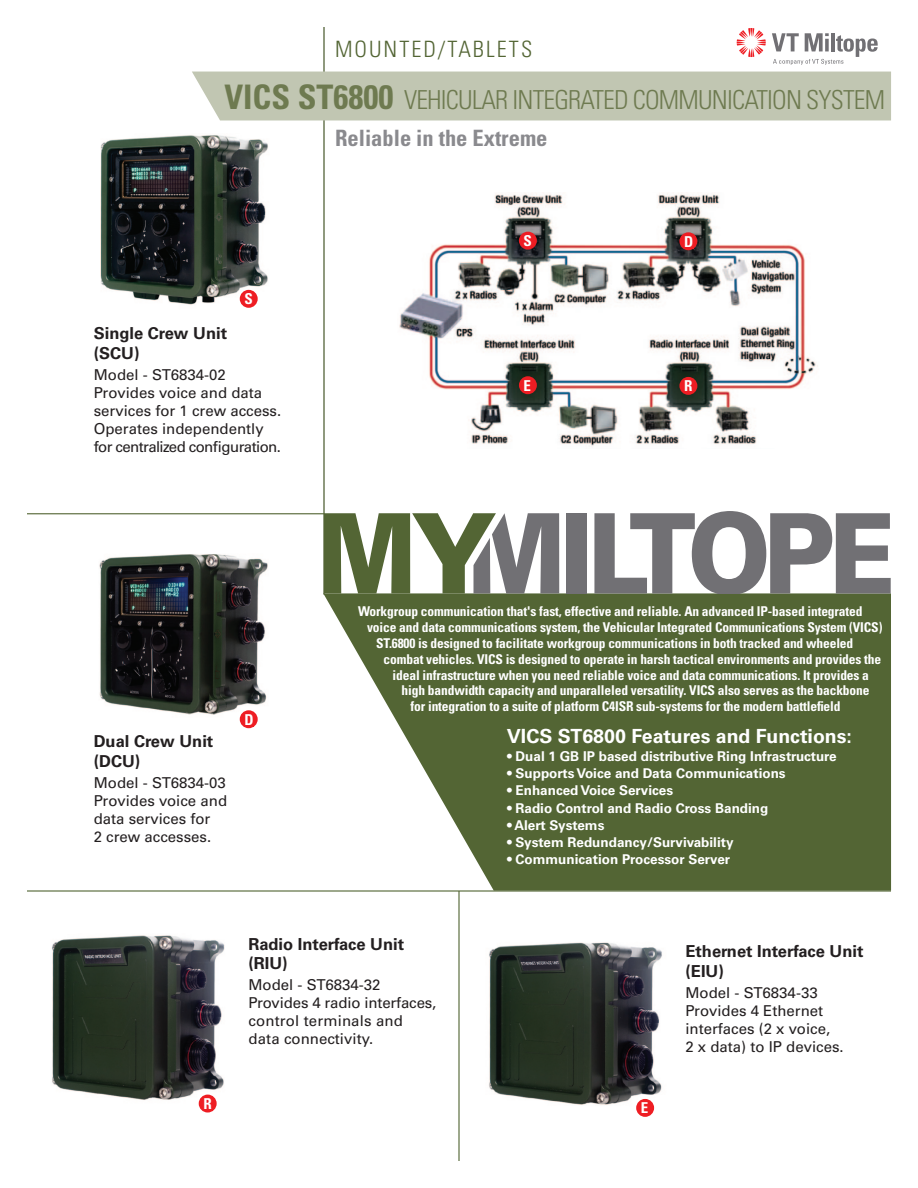
<style>
.page{position:relative;width:918px;height:1188px;background:#fff}
.page>*{position:absolute;margin:0;border:0;box-sizing:border-box;transform-origin:0 0}
.t1{font:300 condensed 26.1px "Univers LT Std";letter-spacing:-.03em;color:#6e7a50}
.t2{font:700 condensed 22.5px "Univers LT Std";color:#8a8a8e}
.t3{font:300 condensed 22.5px "Univers LT Std";letter-spacing:.09em;color:#536534}
.t4{font:700 19.5px "Univers LT Std";color:#fff}
.t5{font:700 16.5px/19.8px "Univers LT Std";color:#231f20}
.t6{font:15px/18px "Univers LT Std";color:#231f20}
.t7{font:700 condensed 15px "Univers LT Std";color:#fff}
.t8{font:700 condensed 13.5px "Univers LT Std";letter-spacing:-.01em;color:#fff}
.t9{font:700 13.5px "Univers LT Std";color:#fff}
.s1{font-weight:700;font-size:33.75px}
.s2{font-stretch:normal;font-size:19.5px;color:#fff}
</style>
<div class="page">
<hr style="left:27px;top:890px;width:864px;height:2px;background:#536534">
<hr style="left:458px;top:891px;width:2px;height:270px;background:#536534">
<hr style="left:323px;top:593px;width:568px;height:2px;background:#536534">
<hr style="left:323px;top:27px;width:2px;height:567px;background:#536534">
<div style="left:192px;top:72px;width:699px;height:48px;background:#c1c6b2"></div>
<div style="left:567px;top:513px;width:20px;height:80px;background:#717074"></div>
<svg style="left:594px;top:511px;width:297px;height:83px"></svg>
<svg style="left:324px;top:513px;width:235px;height:80px"></svg>
<svg style="left:324px;top:595px;width:567px;height:296px;background:#6c7c52"></svg>
<svg style="left:737px;top:28px;width:29px;height:29px"></svg>
<svg style="left:772px;top:33px;width:106px;height:32px"></svg>
<hr style="left:27px;top:513px;width:297px;height:1px;background:#536534">
<img style="left:399px;top:193px;width:419px;height:253px">
<img style="left:100px;top:135px;width:168px;height:173px">
<img style="left:99px;top:554px;width:169px;height:165px">
<img style="left:51px;top:935px;width:174px;height:171px">
<img style="left:489px;top:942px;width:173px;height:170px">
<div style="left:519px;top:376px;width:18px;height:18px;background:#ee1d23;border-radius:50%"></div>
<div style="left:679px;top:377px;width:18px;height:18px;background:#ee1d23;border-radius:50%"></div>
<div style="left:679px;top:232px;width:18px;height:18px;background:#ee1d23;border-radius:50%"></div>
<div style="left:519px;top:232px;width:18px;height:18px;background:#ee1d23;border-radius:50%"></div>
<div style="left:636px;top:1099px;width:18px;height:18px;background:#ee1d23;border-radius:50%"></div>
<div style="left:199px;top:1095px;width:18px;height:18px;background:#ee1d23;border-radius:50%"></div>
<div style="left:240px;top:710px;width:18px;height:18px;background:#ee1d23;border-radius:50%"></div>
<div style="left:240px;top:290px;width:18px;height:18px;background:#ee1d23;border-radius:50%"></div>
<h2 class="t3" style="left:335px;top:36px;width:199px">MOUNTED/TABLETS</h2>
<h1 class="t1" style="left:224px;top:84px;width:662px"><span class="s1">VICS ST6800</span> VEHICULAR INTEGRATED COMMUNICATION SYSTEM</h1>
<h2 class="t2" style="left:335px;top:124px;width:219px">Reliable in the Extreme<span class="s2">:</span></h2>
<p class="t7" style="left:244px;top:290px;width:10px">S</p>
<p class="t5" style="left:94px;top:323px;width:135px">Single Crew Unit (SCU)</p>
<p class="t6" style="left:94px;top:366px;width:189px">Model - ST6834-02<br>Provides voice and data services for 1 crew access.<br>Operates independently for centralized configuration.</p>
<p class="t5" style="left:94px;top:732px;width:121px">Dual Crew Unit (DCU)</p>
<p class="t6" style="left:94px;top:774px;width:135px">Model - ST6834-03<br>Provides voice and data services for<br>2 crew accesses.</p>
<p class="t7" style="left:244px;top:710px;width:11px">D</p>
<p class="t7" style="left:524px;top:232px;width:10px">S</p>
<p class="t7" style="left:684px;top:232px;width:11px">D</p>
<p class="t7" style="left:524px;top:376px;width:9px">E</p>
<p class="t7" style="left:684px;top:377px;width:10px">R</p>
<p class="t8" style="left:358px;top:603px;width:506px">Workgroup communication that's fast, effective and reliable. An advanced IP-based integrated</p>
<p class="t8" style="left:367px;top:619px;width:517px">voice and data communications system, the Vehicular Integrated Communications System (VICS)</p>
<p class="t8" style="left:376px;top:635px;width:479px">ST.6800 is designed to facilitate workgroup communications in both tracked and wheeled</p>
<p class="t8" style="left:384px;top:651px;width:499px">combat vehicles. VICS is designed to operate in harsh tactical environments and provides the</p>
<p class="t8" style="left:393px;top:666px;width:478px">ideal infrastructure when you need reliable voice and data communications. It provides a</p>
<p class="t8" style="left:402px;top:682px;width:469px">high bandwidth capacity and unparalleled versatility. VICS also serves as the backbone</p>
<p class="t8" style="left:411px;top:698px;width:432px">for integration to a suite of platform C4ISR sub-systems for the modern battlefield</p>
<h3 class="t4" style="left:507px;top:725px;width:347px">VICS ST6800 Features and Functions:</h3>
<p class="t9" style="left:507px;top:748px;width:331px">• Dual 1 GB IP based distributive Ring Infrastructure</p>
<p class="t9" style="left:507px;top:766px;width:280px">• Supports Voice and Data Communications</p>
<p class="t9" style="left:507px;top:783px;width:168px">• Enhanced Voice Services</p>
<p class="t9" style="left:507px;top:800px;width:263px">• Radio Control and Radio Cross Banding</p>
<p class="t9" style="left:507px;top:817px;width:99px">• Alert Systems</p>
<p class="t9" style="left:507px;top:834px;width:228px">• System Redundancy/Survivability</p>
<p class="t9" style="left:507px;top:851px;width:225px">• Communication Processor Server</p>
<p class="t7" style="left:203px;top:1094px;width:10px">R</p>
<p class="t5" style="left:248px;top:934px;width:157px">Radio Interface Unit (RIU)</p>
<p class="t6" style="left:248px;top:976px;width:189px">Model - ST6834-32<br>Provides 4 radio interfaces, control terminals and data connectivity.</p>
<p class="t7" style="left:641px;top:1099px;width:9px">E</p>
<p class="t5" style="left:685px;top:942px;width:180px">Ethernet Interface Unit (EIU)</p>
<p class="t6" style="left:685px;top:984px;width:160px">Model - ST6834-33<br>Provides 4 Ethernet interfaces (2 x voice,<br>2 x data) to IP devices.</p>
</div>
